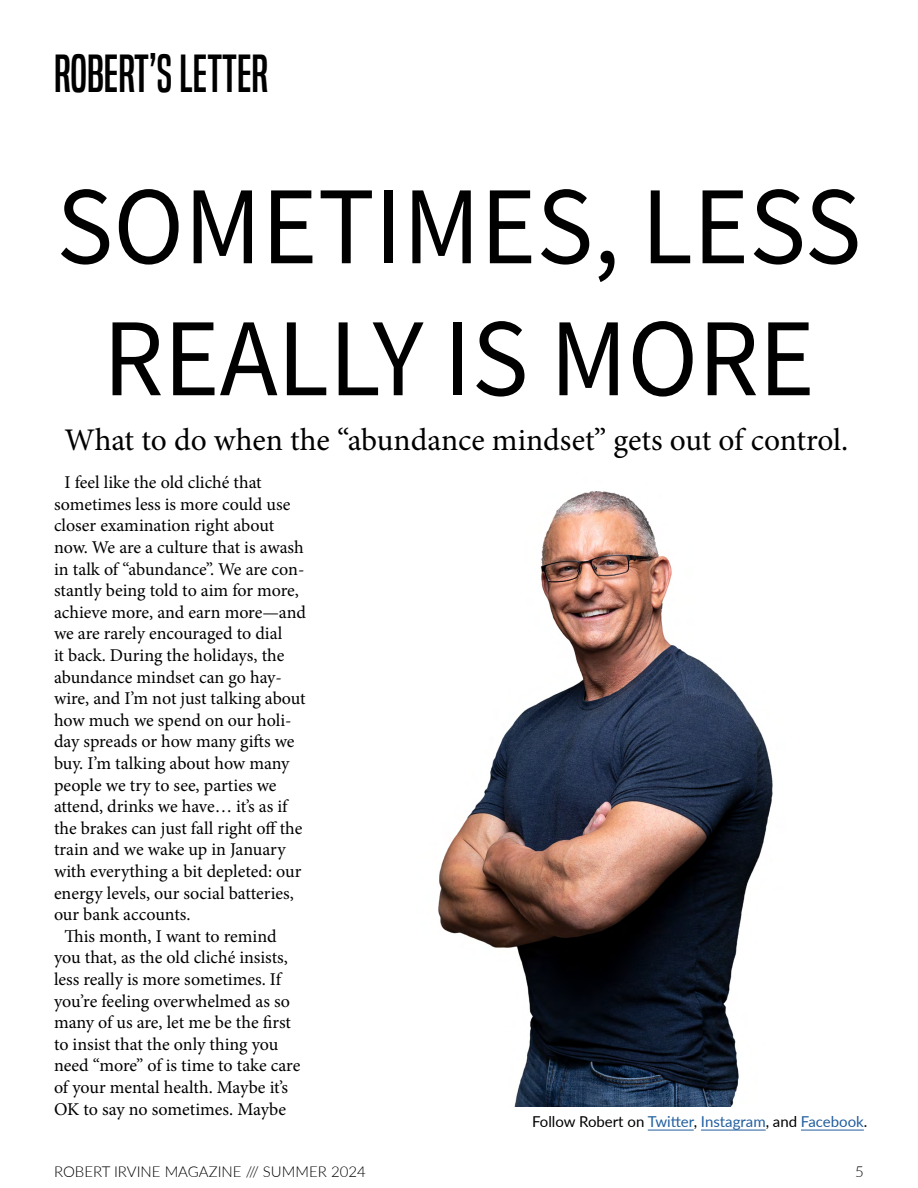
<style>
.page{position:relative;width:918px;height:1188px;background:#fff}
.page>*{position:absolute;margin:0;border:0;box-sizing:border-box;transform-origin:0 0}
.t1{font:111px/132px "Source Sans Variable";color:#000;text-align:center;scale:.96 1}
.t2{font:49.5px "Built Titling Rg";color:#000}
.t3{font:31.5px "Minion Pro";letter-spacing:-.005em;color:#000}
.t4{font:18px "Minion Pro";letter-spacing:-.005em;color:#000}
.t5{font:15px "Lato";color:#215e9e}
.t6{font:300 15px "Lato";color:#000}
.s1{color:#000}
</style>
<div class="page">
<img style="left:438px;top:491px;width:335px;height:616px">
<hr style="left:648px;top:1130px;width:46px;height:1px;background:#215e9e">
<hr style="left:701px;top:1130px;width:65px;height:1px;background:#215e9e">
<hr style="left:801px;top:1130px;width:63px;height:1px;background:#215e9e">
<h2 class="t2" style="left:54px;top:44px;width:216px">ROBERT’S LETTER</h2>
<h1 class="t1" style="left:56px;top:161px;width:840px">SOMETIMES, LESS<br>REALLY IS MORE</h1>
<h3 class="t3" style="left:64px;top:418px;width:785px">What to do when the “abundance mindset” gets out of control.</h3>
<p class="t4" style="left:64px;top:470px;width:199px">I feel like the old cliché that</p>
<p class="t4" style="left:54px;top:492px;width:238px">sometimes less is more could use</p>
<p class="t4" style="left:54px;top:514px;width:222px">closer examination right about</p>
<p class="t4" style="left:54px;top:535px;width:251px">now. We are a culture that is awash</p>
<p class="t4" style="left:54px;top:557px;width:252px">in talk of “abundance”. We are con-</p>
<p class="t4" style="left:54px;top:578px;width:246px">stantly being told to aim for more,</p>
<p class="t4" style="left:54px;top:600px;width:254px">achieve more, and earn more—and</p>
<p class="t4" style="left:54px;top:622px;width:230px">we are rarely encouraged to dial</p>
<p class="t4" style="left:54px;top:643px;width:232px">it back. During the holidays, the</p>
<p class="t4" style="left:54px;top:665px;width:229px">abundance mindset can go hay-</p>
<p class="t4" style="left:54px;top:686px;width:253px">wire, and I’m not just talking about</p>
<p class="t4" style="left:54px;top:708px;width:239px">how much we spend on our holi-</p>
<p class="t4" style="left:54px;top:730px;width:242px">day spreads or how many gifts we</p>
<p class="t4" style="left:54px;top:751px;width:237px">buy. I’m talking about how many</p>
<p class="t4" style="left:54px;top:773px;width:224px">people we try to see, parties we</p>
<p class="t4" style="left:54px;top:794px;width:235px">attend, drinks we have… it’s as if</p>
<p class="t4" style="left:54px;top:816px;width:250px">the brakes can just fall right off the</p>
<p class="t4" style="left:54px;top:838px;width:233px">train and we wake up in January</p>
<p class="t4" style="left:54px;top:859px;width:249px">with everything a bit depleted: our</p>
<p class="t4" style="left:54px;top:881px;width:241px">energy levels, our social batteries,</p>
<p class="t4" style="left:54px;top:902px;width:138px">our bank accounts.</p>
<p class="t4" style="left:64px;top:924px;width:214px">This month, I want to remind</p>
<p class="t4" style="left:54px;top:946px;width:236px">you that, as the old cliché insists,</p>
<p class="t4" style="left:54px;top:967px;width:229px">less really is more sometimes. If</p>
<p class="t4" style="left:54px;top:989px;width:238px">you’re feeling overwhelmed as so</p>
<p class="t4" style="left:54px;top:1010px;width:239px">many of us are, let me be the first</p>
<p class="t4" style="left:54px;top:1032px;width:226px">to insist that the only thing you</p>
<p class="t4" style="left:54px;top:1054px;width:248px">need “more” of is time to take care</p>
<p class="t4" style="left:54px;top:1075px;width:236px">of your mental health. Maybe it’s</p>
<p class="t4" style="left:54px;top:1097px;width:234px">OK to say no sometimes. Maybe</p>
<p class="t5" style="left:532px;top:1110px;width:337px"><span class="s1">Follow Robert on</span> Twitter<span class="s1">,</span> Instagram<span class="s1">, and</span> Facebook<span class="s1">.</span></p>
<p class="t6" style="left:54px;top:1161px;width:313px">ROBERT IRVINE MAGAZINE /// SUMMER 2024</p>
<p class="t6" style="left:855px;top:1161px;width:10px">5</p>
</div>
